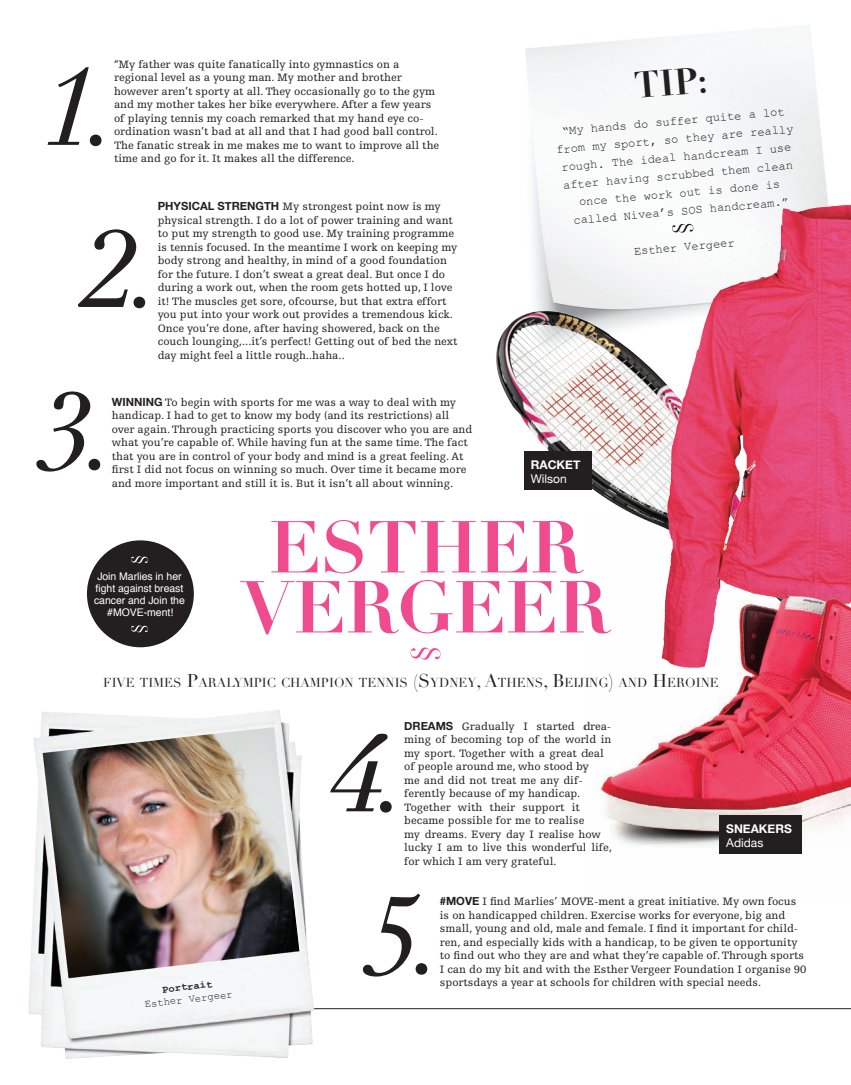
<style>
.page{position:relative;width:851px;height:1085px;background:#fff}
.page>*{position:absolute;margin:0;border:0;box-sizing:border-box;transform-origin:0 0}
.t1{font:italic 108px "Didot";color:#231f20}
.Kop_Didot{font:700 72px "Didot";color:#ef4b8e}
.broodtekst{font:700 36px "Didot";color:#231f20}
.broodtekst-2{font:12.6px "Didot";color:#231f20}
.broodtekst-3{font:12px/18px "Courier New";color:#231f20;text-align:center}
.broodtekst-4{font:700 12px "Helvetica Neue";color:#fff}
.broodtekst-5{font:12px "Helvetica Neue";color:#fff}
.broodtekst-6{font:11.25px/13.5px "Egyptienne F";color:#231f20}
.broodtekst-7{font:10.5px/12px "Helvetica";letter-spacing:-.005em;color:#fff;text-align:center}
.t2{font:10.5px "Courier New";color:#231f20}
.t3{font:700 10.5px "Courier New";color:#231f20}
.s1{font-family:"Helvetica Neue";font-weight:700}
.s2{font-size:18.15px}
</style>
<div class="page">
<img style="left:525px;top:27px;width:302px;height:271px">
<hr style="left:44px;top:1008px;width:806px;height:1px;background:#231f20">
<img style="left:28px;top:710px;width:296px;height:349px">
<div style="left:87px;top:540px;width:107px;height:107px;background:#231f20;border-radius:50%"></div>
<svg style="left:131px;top:556px;width:17px;height:7px"></svg>
<svg style="left:131px;top:625px;width:17px;height:7px"></svg>
<svg style="left:362px;top:893px;width:66px;height:84px"></svg>
<svg style="left:47px;top:67px;width:55px;height:80px"></svg>
<svg style="left:77px;top:229px;width:69px;height:80px"></svg>
<svg style="left:36px;top:391px;width:65px;height:81px"></svg>
<svg style="left:330px;top:733px;width:62px;height:80px"></svg>
<svg style="left:410px;top:647px;width:30px;height:12px"></svg>
<img style="left:496px;top:298px;width:84px;height:192px">
<img style="left:580px;top:192px;width:270px;height:321px">
<img style="left:599px;top:513px;width:251px;height:341px">
<div style="left:719px;top:814px;width:82px;height:39px;background:#231f20"></div>
<div style="left:524px;top:451px;width:68px;height:38px;background:#231f20"></div>
<p class="t1" style="left:43px;top:40px;width:78px">1.</p>
<p class="broodtekst-6" style="left:114px;top:57px;width:326px">“My father was quite fanatically into gymnastics on a regional level as a young man. My mother and brother however aren’t sporty at all. They occasionally go to the gym and my mother takes her bike everywhere. After a few years of playing tennis my coach remarked that my hand eye co&shy;ordination wasn’t bad at all and that I had good ball control.<br>The fanatic streak in me makes me to want to improve all the time and go for it. It makes all the difference.</p>
<p class="t1" style="left:87px;top:202px;width:78px">2.</p>
<p class="broodtekst-6" style="left:158px;top:200px;width:301px"><span class="s1">PHYSICAL STRENGTH</span> My strongest point now is my physical strength. I do a lot of power training and want to put my strength to good use. My training programme is tennis focused. In the meantime I work on keeping my body strong and healthy, in mind of a good foundation for the future. I don’t sweat a great deal. But once I do during a work out, when the room gets hotted up, I love it! The muscles get sore, ofcourse, but that extra effort you put into your work out provides a tremendous kick.<br>Once you’re done, after having showered, back on the couch lounging,...it’s perfect! Getting out of bed the next day might feel a little rough..haha..</p>
<p class="t1" style="left:42px;top:364px;width:78px">3.</p>
<p class="broodtekst-6" style="left:112px;top:395px;width:362px"><span class="s1">WINNING</span> To begin with sports for me was a way to deal with my handicap. I had to get to know my body (and its restrictions) all over again. Through practicing sports you discover who you are and what you’re capable of. While having fun at the same time. The fact that you are in control of your body and mind is a great feeling. At first I did not focus on winning so much. Over time it became more and more important and still it is. But it isn’t all about winning.</p>
<p class="broodtekst" style="left:632px;top:63px;width:75px;rotate:-5deg">TIP:</p>
<p class="broodtekst-3" style="left:554px;top:122px;width:239px;rotate:-5deg">“My hands do suffer quite a lot from my sport, so they are really rough. The ideal handcream I use after having scrubbed them clean once the work out is done is called Nivea’s SOS handcream.”</p>
<p class="broodtekst-3" style="left:633px;top:242px;width:102px;rotate:-5deg">Esther Vergeer</p>
<p class="broodtekst-4" style="left:530px;top:457px;width:51px">RACKET</p>
<p class="broodtekst-5" style="left:530px;top:472px;width:37px">Wilson</p>
<p class="Kop_Didot" style="left:269px;top:502px;width:315px">ESTHER</p>
<p class="Kop_Didot" style="left:241px;top:562px;width:369px">VERGEER</p>
<p class="broodtekst-2" style="left:103px;top:674px;width:617px">FIVE TIMES <span class="s2">P</span>ARALYMPIC CHAMPION TENNIS <span class="s2">(S</span> YDNEY<span class="s2">, A</span>THENS<span class="s2">, B</span>EIJING<span class="s2">)</span> AND <span class="s2">H</span>EROINE</p>
<p class="broodtekst-7" style="left:94px;top:570px;width:92px">Join Marlies in her fight against breast cancer and Join the #MOVE-ment!</p>
<p class="t1" style="left:333px;top:706px;width:78px">4.</p>
<p class="broodtekst-6" style="left:404px;top:719px;width:209px"><span class="s1">DREAMS</span> Gradually I started drea&shy;ming of becoming top of the world in my sport. Together with a great deal of people around me, who stood by<br>me and did not treat me any dif&shy;ferently because of my handicap.<br>Together with their support it became possible for me to realise<br>my dreams. Every day I realise how lucky I am to live this wonderful life, for which I am very grateful.</p>
<p class="broodtekst-4" style="left:726px;top:820px;width:67px">SNEAKERS</p>
<p class="broodtekst-5" style="left:726px;top:835px;width:39px">Adidas</p>
<p class="t3" style="left:161px;top:982px;width:52px;rotate:-6deg">Portrait</p>
<p class="t2" style="left:144px;top:997px;width:90px;rotate:-6deg">Esther Vergeer</p>
<p class="t1" style="left:369px;top:868px;width:78px">5.</p>
<p class="broodtekst-6" style="left:440px;top:894px;width:368px"><span class="s1">#MOVE</span> I find Marlies’ MOVE-ment a great initiative. My own focus is on handicapped children. Exercise works for everyone, big and small, young and old, male and female. I find it important for child&shy;ren, and especially kids with a handicap, to be given te opportunity to find out who they are and what they’re capable of. Through sports I can do my bit and with the Esther Vergeer Foundation I organise 90 sportsdays a year at schools for children with special needs.</p>
</div>
